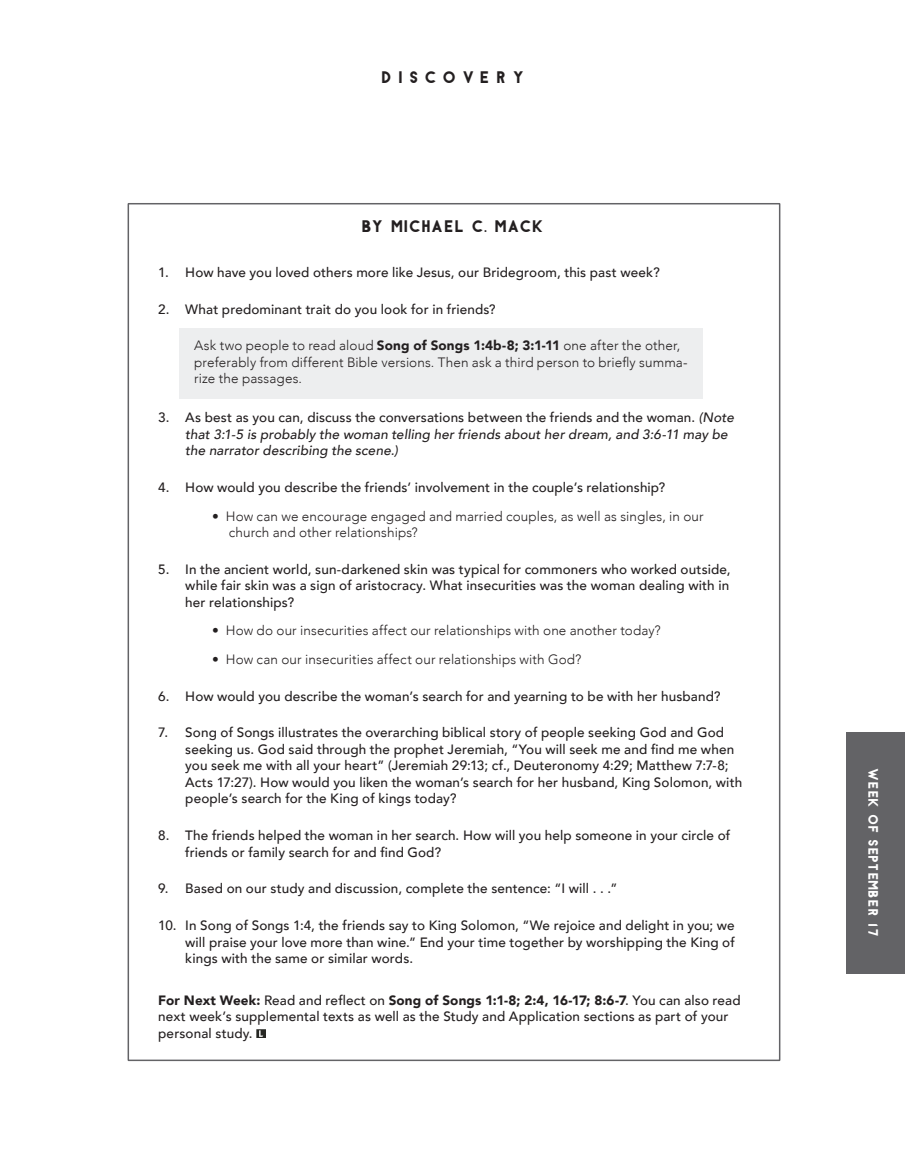
<style>
.page{position:relative;width:905px;height:1161px;background:#fff}
.page>*{position:absolute;margin:0;border:0;box-sizing:border-box;transform-origin:0 0}
.t1{font:15px "Antraste";color:#231f20}
.t2{font:15px "Antraste";letter-spacing:.4em;color:#231f20}
.t3{font:500 13.5px/16.5px "Avenir";letter-spacing:.01em;color:#231f20}
.t4{font:300 13.5px/16.5px "Avenir";letter-spacing:.01em;color:#231f20}
.t5{font:italic 500 13.5px/16.5px "Avenir";letter-spacing:.01em;color:#231f20}
.t6{font:12.3px "Antraste";color:#fff}
.s1{font-weight:900}
.s2{font-style:normal}
</style>
<div class="page">
<div style="left:128px;top:203px;width:652px;height:858px;background:#fff;border:2px solid #636366"></div>
<div style="left:179px;top:328px;width:523px;height:71px;background:#edeeef"></div>
<svg style="left:256px;top:1029px;width:10px;height:9px"></svg>
<div style="left:846px;top:732px;width:58px;height:241px;background:#636366"></div>
<p class="t2" style="left:381px;top:68px;width:145px">DISCOVERY</p>
<p class="t1" style="left:361px;top:216px;width:184px">BY MICHAEL C. MACK</p>
<p class="t3" style="left:158px;top:263px;width:503px">1. How have you loved others more like Jesus, our Bridegroom, this past week?</p>
<p class="t3" style="left:158px;top:300px;width:339px">2. What predominant trait do you look for in friends?</p>
<p class="t4" style="left:194px;top:338px;width:495px">Ask two people to read aloud <span class="s1">Song of Songs 1:4b-8; 3:1-11</span> one after the other, preferably from different Bible versions. Then ask a third person to briefly summa&shy;rize the passages.</p>
<p class="t5" style="left:185px;top:410px;width:550px;text-indent:-27px"><span class="s2">3. As best as you can, discuss the conversations between the friends and the woman.</span> (Note that 3:1-5 is probably the woman telling her friends about her dream, and 3:6-11 may be the narrator describing the scene.)</p>
<p class="t3" style="left:158px;top:478px;width:508px">4. How would you describe the friends’ involvement in the couple’s relationship?</p>
<p class="t4" style="left:229px;top:508px;width:476px;text-indent:-16px">• How can we encourage engaged and married couples, as well as singles, in our church and other relationships?</p>
<p class="t3" style="left:185px;top:560px;width:547px;text-align:justify;text-indent:-27px">5. In the ancient world, sun-darkened skin was typical for commoners who worked outside, while fair skin was a sign of aristocracy. What insecurities was the woman dealing with in her relationships?</p>
<p class="t4" style="left:212px;top:623px;width:450px">• How do our insecurities affect our relationships with one another today?</p>
<p class="t4" style="left:212px;top:651px;width:370px">• How can our insecurities affect our relationships with God?</p>
<p class="t3" style="left:158px;top:687px;width:564px">6. How would you describe the woman’s search for and yearning to be with her husband?</p>
<p class="t3" style="left:185px;top:724px;width:558px;text-indent:-27px">7. Song of Songs illustrates the overarching biblical story of people seeking God and God seeking us. God said through the prophet Jeremiah, “You will seek me and find me when you seek me with all your heart” (Jeremiah 29:13; cf., Deuteronomy 4:29; Matthew 7:7-8; Acts 17:27). How would you liken the woman’s search for her husband, King Solomon, with people’s search for the King of kings today?</p>
<p class="t3" style="left:185px;top:826px;width:546px;text-indent:-27px">8. The friends helped the woman in her search. How will you help someone in your circle of friends or family search for and find God?</p>
<p class="t3" style="left:158px;top:880px;width:460px">9. Based on our study and discussion, complete the sentence: “I will . . .”</p>
<p class="t3" style="left:185px;top:916px;width:551px;text-align:justify;text-indent:-27px">10. In Song of Songs 1:4, the friends say to King Solomon, “We rejoice and delight in you; we will praise your love more than wine.” End your time together by worshipping the King of kings with the same or similar words.</p>
<p class="t3" style="left:158px;top:991px;width:584px"><span class="s1">For Next Week:</span> Read and reflect on <span class="s1">Song of Songs 1:1-8; 2:4, 16-17; 8:6-7</span>. You can also read next week’s supplemental texts as well as the Study and Application sections as part of your personal study.</p>
<p class="t6" style="left:881px;top:768px;width:171px;rotate:90deg">WEEK OF SEPTEMBER 17</p>
</div>
